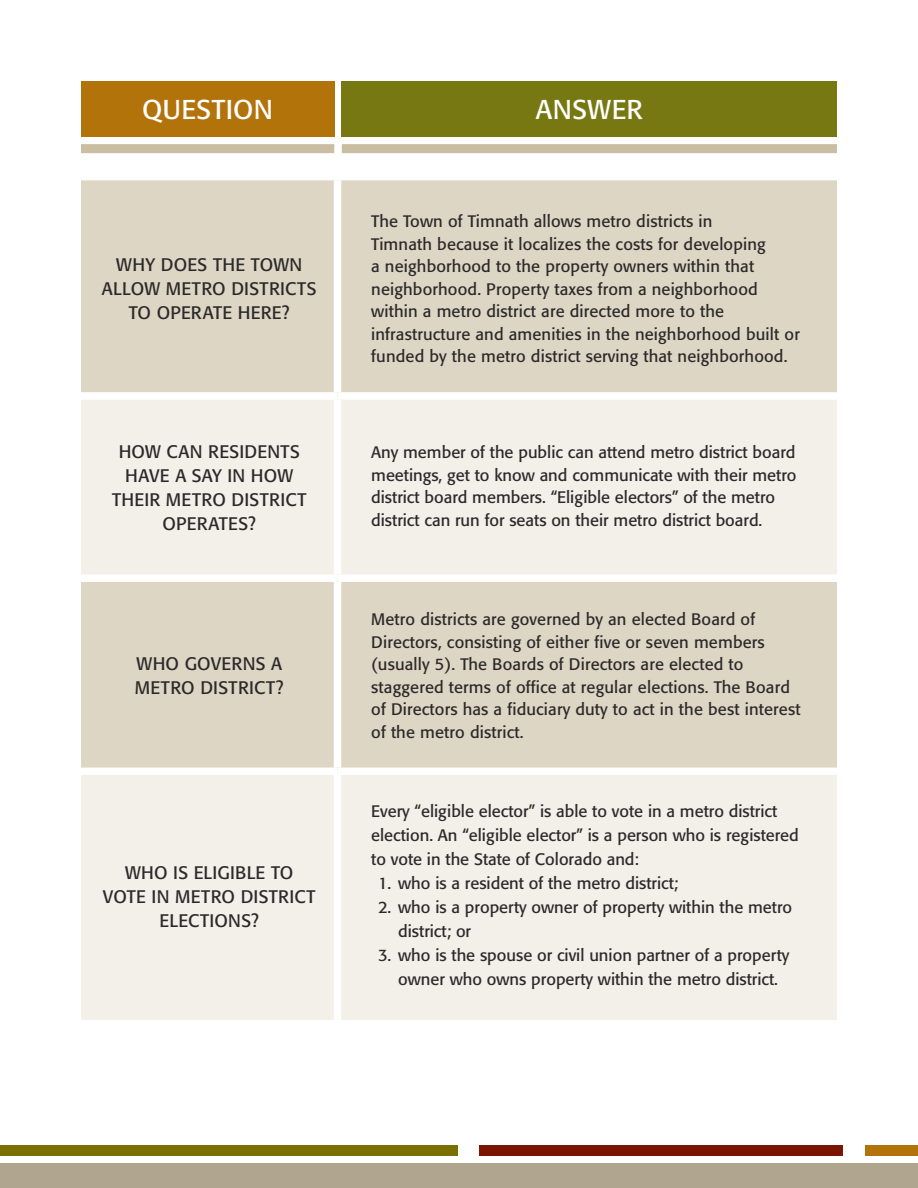
<style>
.page{position:relative;width:918px;height:1188px;background:#fff}
.page>*{position:absolute;margin:0;border:0;box-sizing:border-box;transform-origin:0 0}
.t1{font:27px "Formata";letter-spacing:.015em;color:#fff}
.t2{font:18px/24px "Formata";letter-spacing:.015em;color:#2b292a;text-align:center}
.t3{font:16.5px/22.5px "Formata";letter-spacing:.01em;color:#2b292a}
</style>
<div class="page">
<div style="left:81px;top:180px;width:756px;height:212px;background:#ded6c4"></div>
<svg style="left:81px;top:400px;width:756px;height:620px;background:#ece7dd"></svg>
<div style="left:334px;top:180px;width:7px;height:212px;background:#fff"></div>
<div style="left:334px;top:582px;width:7px;height:186px;background:#fff"></div>
<div style="left:334px;top:400px;width:7px;height:174px;background:#fff"></div>
<div style="left:81px;top:574px;width:257px;height:8px;background:#fff"></div>
<div style="left:338px;top:574px;width:499px;height:8px;background:#fff"></div>
<div style="left:81px;top:768px;width:257px;height:7px;background:#fff"></div>
<div style="left:338px;top:768px;width:499px;height:7px;background:#fff"></div>
<div style="left:334px;top:775px;width:7px;height:245px;background:#fff"></div>
<div style="left:0;top:1164px;width:918px;height:24px;background:#b0a690"></div>
<div style="left:0;top:1145px;width:457px;height:10px;background:#7a6f00"></div>
<div style="left:479px;top:1145px;width:363px;height:10px;background:#791500"></div>
<div style="left:865px;top:1145px;width:53px;height:10px;background:#b2730b"></div>
<div style="left:342px;top:144px;width:495px;height:9px;background:#c9bda2"></div>
<div style="left:81px;top:144px;width:253px;height:9px;background:#c9bda2"></div>
<div style="left:342px;top:81px;width:495px;height:56px;background:#777811"></div>
<div style="left:81px;top:81px;width:253px;height:56px;background:#b2730b"></div>
<p class="t1" style="left:142px;top:94px;width:132px">QUESTION</p>
<p class="t1" style="left:536px;top:94px;width:108px">ANSWER</p>
<p class="t2" style="left:102px;top:253px;width:216px">WHY DOES THE TOWN<br>ALLOW METRO DISTRICTS<br>TO OPERATE HERE?</p>
<p class="t3" style="left:371px;top:210px;width:430px">The Town of Timnath allows metro districts in<br>Timnath because it localizes the costs for developing<br>a neighborhood to the property owners within that neighborhood. Property taxes from a neighborhood within a metro district are directed more to the infrastructure and amenities in the neighborhood built or funded by the metro district serving that neighborhood.</p>
<p class="t2" style="left:112px;top:440px;width:196px">HOW CAN RESIDENTS<br>HAVE A SAY IN HOW<br>THEIR METRO DISTRICT<br>OPERATES?</p>
<p class="t3" style="left:371px;top:441px;width:427px">Any member of the public can attend metro district board meetings, get to know and communicate with their metro district board members. “Eligible electors” of the metro district can run for seats on their metro district board.</p>
<p class="t2" style="left:135px;top:651px;width:150px;text-align:left">WHO GOVERNS A<br>METRO DISTRICT?</p>
<p class="t2" style="left:103px;top:860px;width:214px">WHO IS ELIGIBLE TO<br>VOTE IN METRO DISTRICT<br>ELECTIONS?</p>
<p class="t3" style="left:371px;top:608px;width:431px">Metro districts are governed by an elected Board of Directors, consisting of either five or seven members (usually 5). The Boards of Directors are elected to staggered terms of office at regular elections. The Board of Directors has a fiduciary duty to act in the best interest of the metro district.</p>
<p class="t3" style="left:371px;top:799px;width:429px;line-height:24px">Every “eligible elector” is able to vote in a metro district election. An “eligible elector” is a person who is registered to vote in the State of Colorado and:</p>
<p class="t3" style="left:378px;top:872px;width:302px">1. who is a resident of the metro district;</p>
<p class="t3" style="left:398px;top:895px;width:395px;line-height:24px;text-indent:-20px">2. who is a property owner of property within the metro district; or</p>
<p class="t3" style="left:378px;top:943px;width:413px;line-height:24px;text-align:center">3. who is the spouse or civil union partner of a property owner who owns property within the metro district.</p>
</div>
